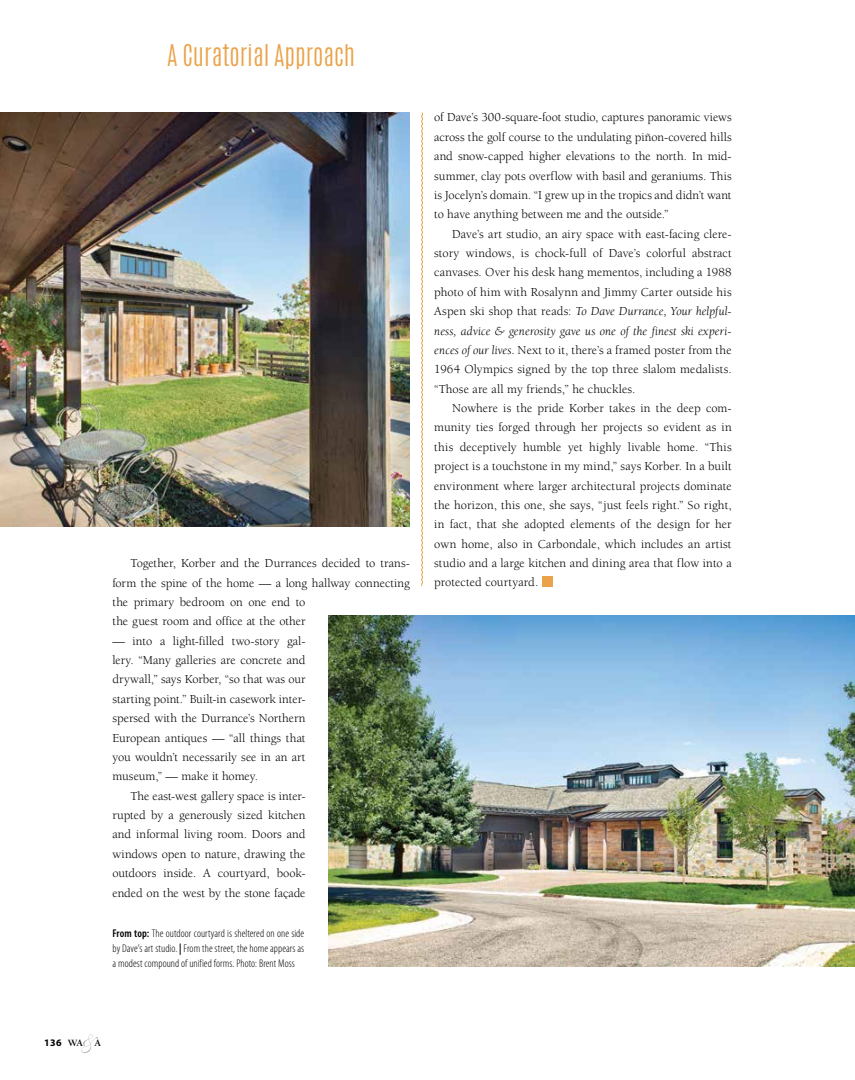
<style>
.page{position:relative;width:855px;height:1080px;background:#fff}
.page>*{position:absolute;margin:0;border:0;box-sizing:border-box;transform-origin:0 0}
.t1{font:300 25px "Antonio";color:#eba349}
.t2{font:12.5px/19.4px "Berkeley Pro";color:#000;text-align:justify}
.t3{font:300 condensed 11.25px/15px "Myriad Pro";letter-spacing:.005em;color:#000;text-align:justify}
.t4{font:700 10px "Myriad Pro";color:#000}
.s1{font-weight:600}
.s2{font-style:italic}
.s3{font-family:"Berkeley Pro";font-size:9.88px}
</style>
<div class="page">
<svg style="left:81px;top:1034px;width:17px;height:19px"></svg>
<img style="left:0;top:112px;width:410px;height:415px">
<img style="left:328px;top:615px;width:527px;height:352px">
<svg style="left:421px;top:112px;width:2px;height:474px"></svg>
<div style="left:542px;top:577px;width:11px;height:10px;background:#eba349"></div>
<h1 class="t1" style="left:167px;top:38px;width:189px">A Curatorial Approach</h1>
<p class="t2" style="left:113px;top:554px;width:299px;text-align:left;text-indent:18px">Together, Korber and the Durrances decided to trans&shy;form the spine of the home — a long hallway connecting the primary bedroom on one end to<br>the guest room and office at the other</p>
<p class="t2" style="left:113px;top:631px;width:195px">— into a light-filled two-story gal&shy;lery. “Many galleries are concrete and drywall,” says Korber, “so that was our starting point.” Built-in casework inter&shy;spersed with the Durrance’s Northern European antiques — “all things that you wouldn’t necessarily see in an art museum,” — make it homey.</p>
<p class="t2" style="left:113px;top:786px;width:195px;text-indent:18px">The east-west gallery space is inter&shy;rupted by a generously sized kitchen and informal living room. Doors and windows open to nature, drawing the outdoors inside. A courtyard, book&shy;ended on the west by the stone façade</p>
<p class="t3" style="left:112px;top:925px;width:193px"><span class="s1">From top:</span> The outdoor courtyard is sheltered on one side by Dave’s art studio. <span class="s1">|</span> From the street, the home appears as a modest compound of unified forms. Photo: Brent Moss</p>
<p class="t2" style="left:434px;top:108px;width:299px">of Dave’s 300-square-foot studio, captures panoramic views across the golf course to the undulating piñon-covered hills and snow-capped higher elevations to the north. In mid&shy;summer, clay pots overflow with basil and geraniums. This is Jocelyn’s domain. “I grew up in the tropics and didn’t want to have anything between me and the outside.”</p>
<p class="t2" style="left:434px;top:224px;width:299px;text-indent:18px">Dave’s art studio, an airy space with east-facing clere&shy;story windows, is chock-full of Dave’s colorful abstract canvases. Over his desk hang mementos, including a 1988 photo of him with Rosalynn and Jimmy Carter outside his Aspen ski shop that reads: <span class="s2">To Dave Durrance, Your helpful&shy;ness, advice &amp; generosity gave us one of the finest ski experi&shy;ences of our lives</span>. Next to it, there’s a framed poster from the 1964 Olympics signed by the top three slalom medalists. “Those are all my friends,” he chuckles.</p>
<p class="t2" style="left:434px;top:399px;width:299px;text-indent:18px">Nowhere is the pride Korber takes in the deep com&shy;munity ties forged through her projects so evident as in this deceptively humble yet highly livable home. “This project is a touchstone in my mind,” says Korber. In a built environment where larger architectural projects dominate the horizon, this one, she says, “just feels right.” So right, in fact, that she adopted elements of the design for her own home, also in Carbondale, which includes an artist studio and a large kitchen and dining area that flow into a protected courtyard.</p>
<p class="t4" style="left:44px;top:1036px;width:59px">136 <span class="s3">WA A</span></p>
</div>
